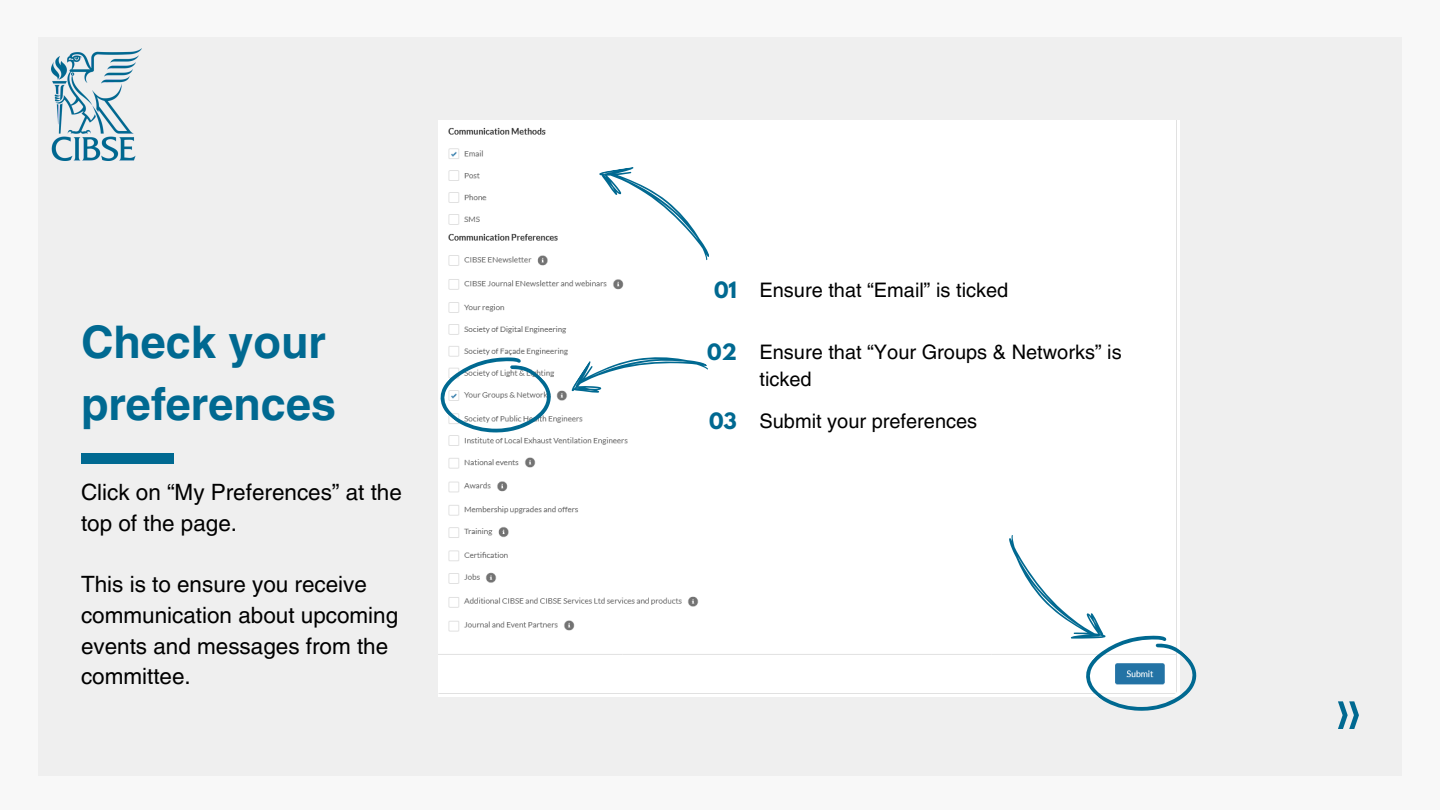
<style>
.page{position:relative;width:1440px;height:810px;background:#f8f8f8}
.page>*{position:absolute;margin:0;border:0;box-sizing:border-box;transform-origin:0 0}
.t1{font:700 45px/62.2px "Helvetica LT Pro";color:#006991}
.t2{font:22.5px/30.8px "Helvetica LT Pro";color:#000}
.t3{font:20px/27.8px "Helvetica LT Pro";color:#000}
.t4{font:700 20px "League Spartan";color:#006991}
</style>
<div class="page">
<div style="left:38px;top:37px;width:1364px;height:739px;background:#efefef"></div>
<div style="left:439px;top:121px;width:741px;height:576px;background:#fff"></div>
<svg style="left:599px;top:158px;width:111px;height:116px"></svg>
<svg style="left:438px;top:332px;width:123px;height:130px"></svg>
<svg style="left:570px;top:310px;width:140px;height:137px"></svg>
<div style="left:81px;top:453px;width:92px;height:11px;background:#006991"></div>
<svg style="left:1338px;top:701px;width:21px;height:28px"></svg>
<img style="left:52px;top:48px;width:90px;height:113px">
<svg style="left:1009px;top:535px;width:188px;height:176px"></svg>
<p class="t1" style="left:81px;top:316px;width:257px">Check your preferences</p>
<p class="t2" style="left:81px;top:479px;width:322px">Click on “My Preferences” at the top of the page.</p>
<p class="t2" style="left:81px;top:571px;width:319px">This is to ensure you receive communication about upcoming events and messages from the committee.</p>
<p class="t4" style="left:714px;top:280px;width:24px">01</p>
<p class="t3" style="left:759px;top:278px;width:250px">Ensure that “Email” is ticked</p>
<p class="t4" style="left:707px;top:342px;width:31px">02</p>
<p class="t3" style="left:759px;top:340px;width:364px">Ensure that “Your Groups &amp; Networks” is ticked</p>
<p class="t4" style="left:709px;top:411px;width:29px">03</p>
<p class="t3" style="left:759px;top:409px;width:219px">Submit your preferences</p>
</div>
